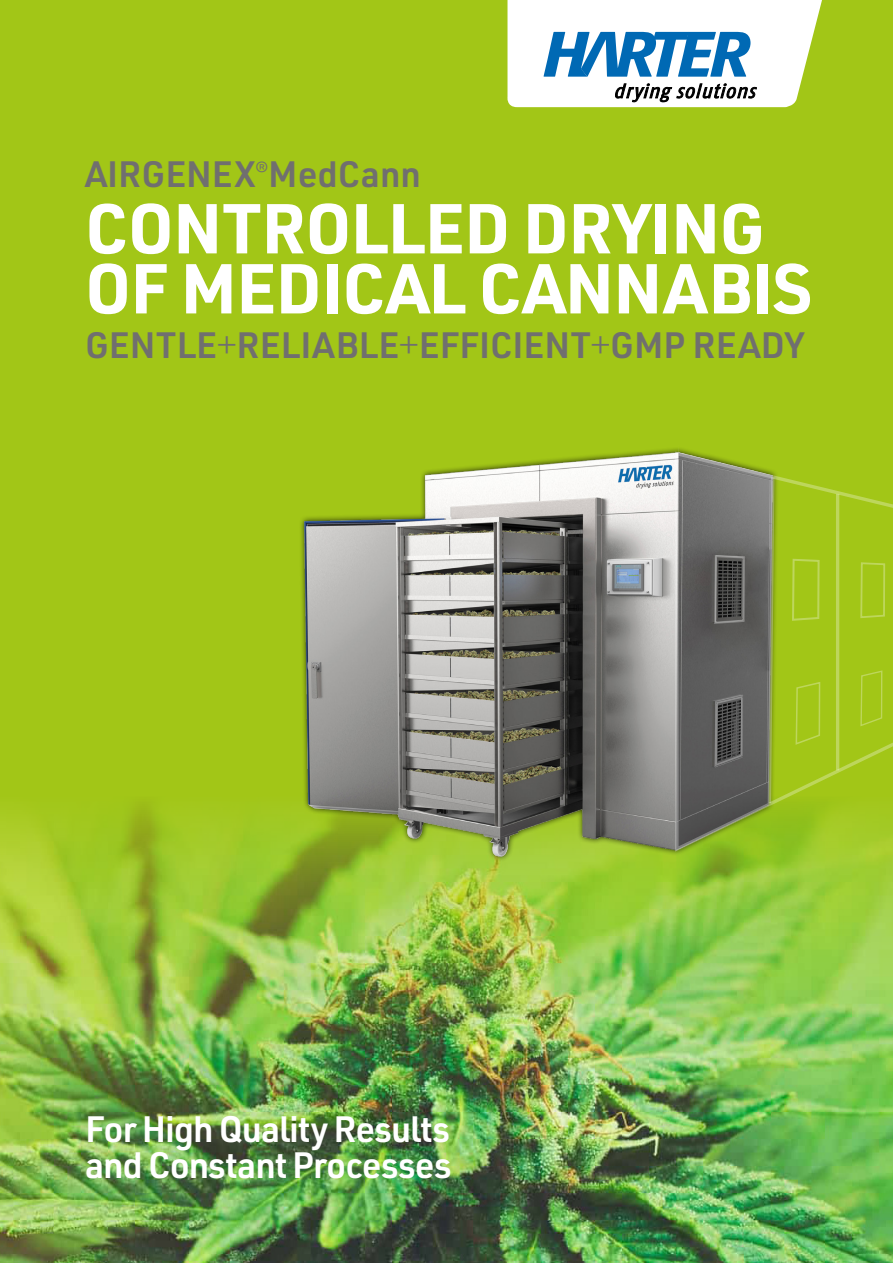
<style>
.page{position:relative;width:893px;height:1263px;background:#a2c617}
.page>*{position:absolute;margin:0;border:0;box-sizing:border-box;transform-origin:0 0}
.t1{font:700 69px/60px "URWDIN";letter-spacing:-.01em;color:#fff}
.t2{font:600 36px "URWDIN";color:#706f6f}
.t3{font:600 36px/36px "URWDIN";letter-spacing:-.03em;color:#fff}
.s1{font-weight:300}
</style>
<div class="page">
<img style="left:0;top:804px;width:893px;height:459px">
<svg style="left:507px;top:0;width:315px;height:107px;background:#c8dbe0"></svg>
<img style="left:294px;top:448px;width:527px;height:417px">
<svg style="left:673px;top:449px;width:220px;height:404px"></svg>
<hr style="left:836px;top:494px;width:3px;height:276px;background:#fff">
<svg style="left:713px;top:554px;width:33px;height:71px;background:#4f4f4e"></svg>
<svg style="left:791px;top:558px;width:30px;height:64px"></svg>
<svg style="left:859px;top:561px;width:27px;height:58px"></svg>
<svg style="left:714px;top:695px;width:30px;height:72px;background:#545453"></svg>
<svg style="left:795px;top:681px;width:26px;height:65px"></svg>
<svg style="left:860px;top:669px;width:23px;height:58px"></svg>
<p class="t2" style="left:85px;top:150px;width:338px">AIRGENEX<sup>®</sup>MedCann</p>
<h1 class="t1" style="left:85px;top:196px;width:729px">CONTROLLED DRYING<br>OF MEDICAL CANNABIS</h1>
<p class="t2" style="left:85px;top:321px;width:721px">GENTLE<span class="s1">+</span>RELIABLE<span class="s1">+</span>EFFICIENT<span class="s1">+</span>GMP READY</p>
<p class="t3" style="left:85px;top:1110px;width:368px">For High Quality Results and Constant Processes</p>
</div>
